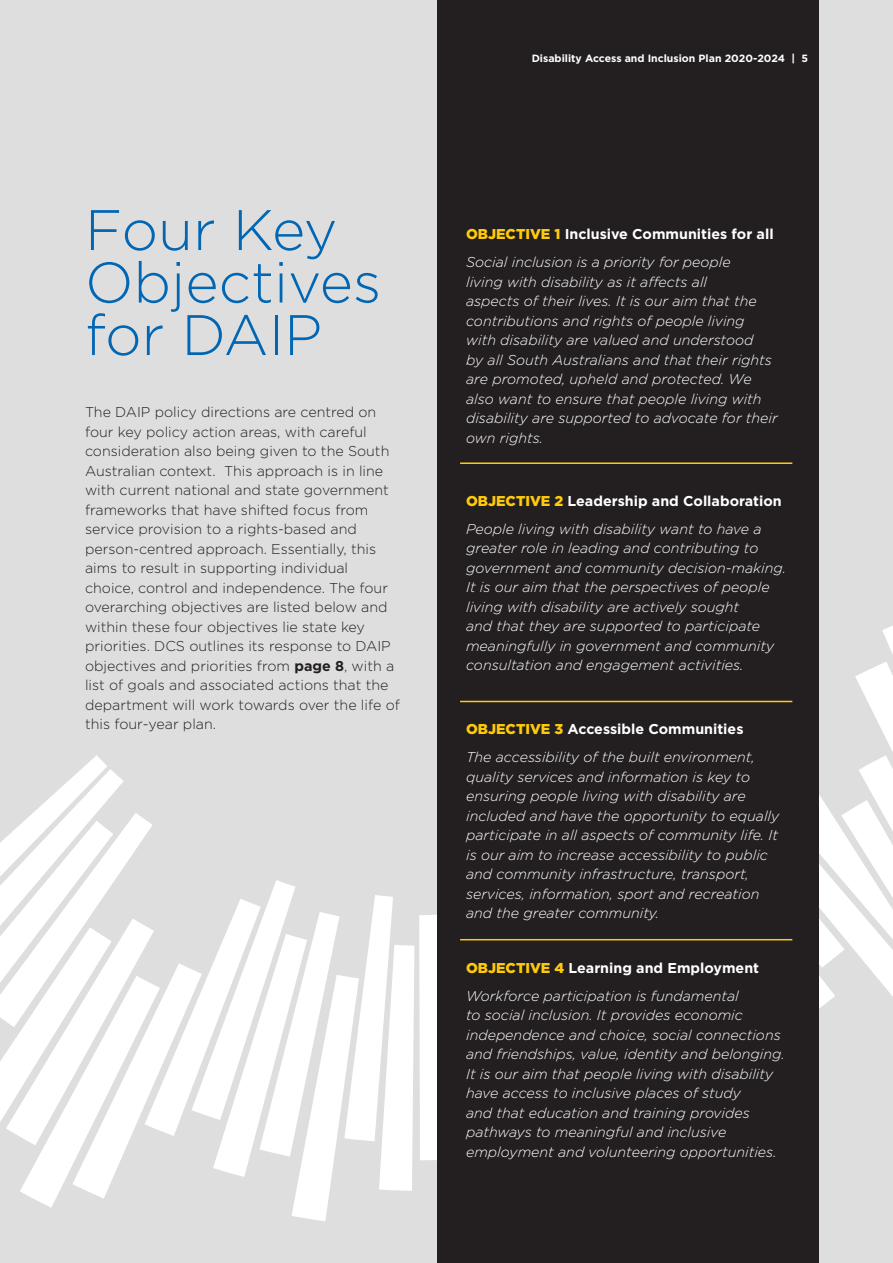
<style>
.page{position:relative;width:893px;height:1263px;background:#dfdede}
.page>*{position:absolute;margin:0;border:0;box-sizing:border-box;transform-origin:0 0}
.t1{font:300 57px/52.5px "Gotham";color:#0166b3}
.t2{font:italic 300 14.25px/19.5px "Gotham";color:#fff}
.t3{font:300 14.25px/19.5px "Gotham";color:#231f20}
.t4{font:700 10.5px "Gotham";color:#fff}
.s1{font-weight:700}
.s2{font-weight:900;font-style:normal;color:#feca0a}
.s3{font-weight:700;font-style:normal}
</style>
<div class="page">
<svg style="left:0;top:626px;width:893px;height:595px"></svg>
<div style="left:437px;top:0;width:382px;height:1263px;background:#231f20"></div>
<hr style="left:460px;top:462px;width:332px;height:2px;background:#feca0a">
<hr style="left:460px;top:701px;width:332px;height:1px;background:#feca0a">
<hr style="left:460px;top:939px;width:332px;height:1px;background:#feca0a">
<h1 class="t1" style="left:85px;top:203px;width:298px">Four Key<br>Objectives for DAIP</h1>
<p class="t3" style="left:85px;top:402px;width:316px">The DAIP policy directions are centred on four key policy action areas, with careful consideration also being given to the South Australian context. This approach is in line with current national and state government frameworks that have shifted focus from service provision to a rights-based and person-centred approach. Essentially, this aims to result in supporting individual choice, control and independence. The four overarching objectives are listed below and within these four objectives lie state key priorities. DCS outlines its response to DAIP objectives and priorities from <span class="s1">page 8</span>, with a list of goals and associated actions that the department will work towards over the life of this four-year plan.</p>
<p class="t4" style="left:532px;top:52px;width:278px">Disability Access and Inclusion Plan 2020-2024 | 5</p>
<p class="t2" style="left:466px;top:220px;width:309px;line-height:28px"><span class="s2">OBJECTIVE 1</span> <span class="s3">Inclusive Communities for all<br></span>Social inclusion is a priority for people</p>
<p class="t2" style="left:466px;top:272px;width:313px">living with disability as it affects all<br>aspects of their lives. It is our aim that the contributions and rights of people living with disability are valued and understood<br>by all South Australians and that their rights are promoted, upheld and protected. We also want to ensure that people living with disability are supported to advocate for their own rights.</p>
<p class="t2" style="left:466px;top:486px;width:317px;line-height:28px"><span class="s2">OBJECTIVE 2</span> <span class="s3">Leadership and Collaboration<br></span>People living with disability want to have a</p>
<p class="t2" style="left:466px;top:538px;width:322px">greater role in leading and contributing to government and community decision-making.<br>It is our aim that the perspectives of people living with disability are actively sought<br>and that they are supported to participate meaningfully in government and community consultation and engagement activities.</p>
<p class="t2" style="left:466px;top:715px;width:290px;line-height:28px"><span class="s2">OBJECTIVE 3</span> <span class="s3">Accessible Communities<br></span>The accessibility of the built environment,</p>
<p class="t2" style="left:466px;top:767px;width:315px">quality services and information is key to ensuring people living with disability are included and have the opportunity to equally participate in all aspects of community life. It is our aim to increase accessibility to public and community infrastructure, transport, services, information, sport and recreation and the greater community.</p>
<p class="t2" style="left:466px;top:953px;width:295px;line-height:28px"><span class="s2">OBJECTIVE 4</span> <span class="s3">Learning and Employment<br></span>Workforce participation is fundamental</p>
<p class="t2" style="left:466px;top:1005px;width:320px">to social inclusion. It provides economic independence and choice, social connections and friendships, value, identity and belonging.<br>It is our aim that people living with disability have access to inclusive places of study<br>and that education and training provides pathways to meaningful and inclusive employment and volunteering opportunities.</p>
</div>
